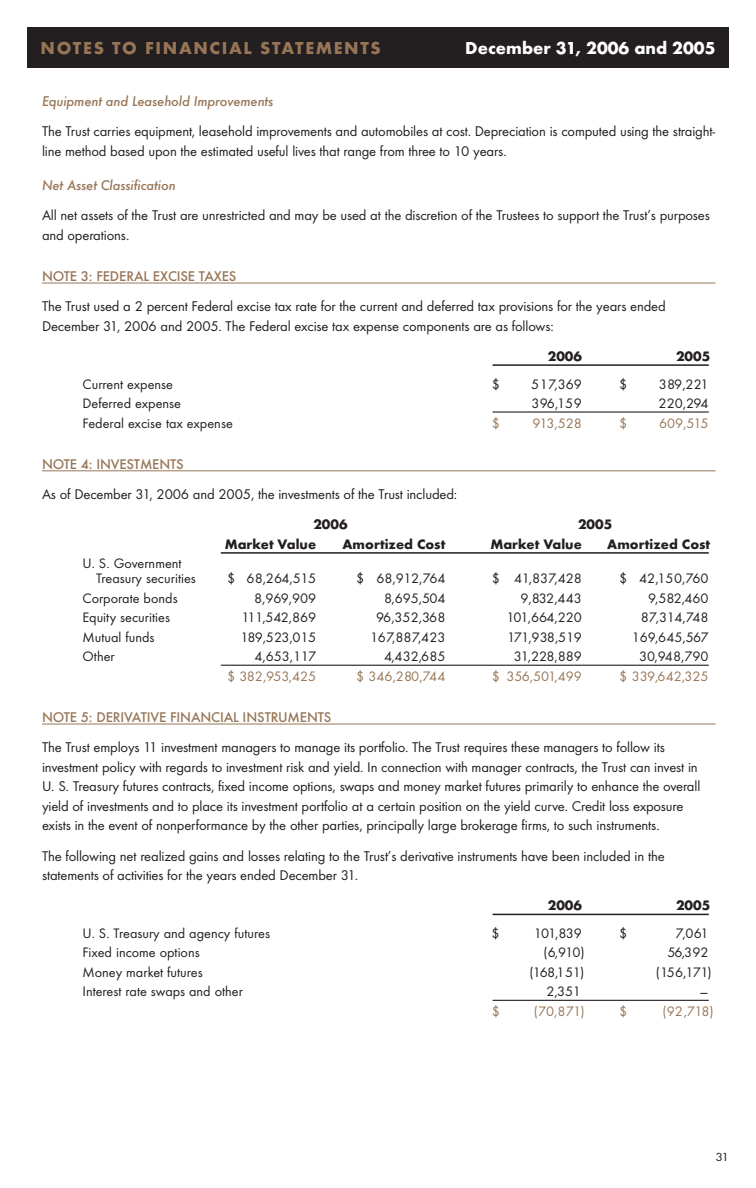
<style>
.page{position:relative;width:756px;height:1188px;background:#fff}
.page>*{position:absolute;margin:0;border:0;box-sizing:border-box;transform-origin:0 0}
.t1{font:700 18px "Function";letter-spacing:.09em;color:#977657}
.t2{font:700 18px "Function";color:#fff}
.t3{font:14.7px/19.5px "Function";letter-spacing:-.01em;color:#231e1f}
.t4{font:500 14.7px "Function";letter-spacing:-.01em;color:#977657}
.t5{font:italic 500 14.7px "Function";letter-spacing:-.01em;color:#977657}
.t6{font:14.25px/15px "Function";color:#231e1f}
.t7{font:14.25px "Function";color:#977657}
.t8{font:700 14.25px "Function";color:#231e1f}
.t9{font:14.25px "Function";letter-spacing:-.02em;color:#231e1f}
.t10{font:14.25px "Function";letter-spacing:-.025em;color:#231e1f}
.t11{font:14.25px "Function";letter-spacing:-.04em;color:#231e1f}
.t12{font:14.25px "Function";letter-spacing:-.03em;color:#231e1f}
.t13{font:12.15px "Function";color:#231e1f;scale:1.11 1}
</style>
<div class="page">
<hr style="left:42px;top:283px;width:673px;height:1px;background:#977657">
<hr style="left:493px;top:364px;width:216px;height:2px;background:#231e1f">
<hr style="left:493px;top:411px;width:216px;height:2px;background:#231e1f">
<hr style="left:42px;top:470px;width:673px;height:1px;background:#977657">
<hr style="left:221px;top:552px;width:488px;height:2px;background:#231e1f">
<hr style="left:221px;top:665px;width:488px;height:1px;background:#231e1f">
<hr style="left:42px;top:724px;width:673px;height:1px;background:#977657">
<hr style="left:493px;top:914px;width:216px;height:1px;background:#231e1f">
<hr style="left:493px;top:1000px;width:216px;height:1px;background:#231e1f">
<div style="left:27px;top:27px;width:702px;height:41px;background:#231e1f"></div>
<p class="t1" style="left:40px;top:41px;width:342px">NOTES TO FINANCIAL STATEMENTS</p>
<p class="t2" style="left:465px;top:41px;width:252px">December 31, 2006 and 2005</p>
<p class="t5" style="left:42px;top:94px;width:233px">Equipment and Leasehold Improvements</p>
<p class="t3" style="left:42px;top:122px;width:675px">The Trust carries equipment, leasehold improvements and automobiles at cost. Depreciation is computed using the straight&shy;line method based upon the estimated useful lives that range from three to 10 years.</p>
<p class="t5" style="left:42px;top:178px;width:135px">Net Asset Classification</p>
<p class="t3" style="left:42px;top:207px;width:669px">All net assets of the Trust are unrestricted and may be used at the discretion of the Trustees to support the Trust’s purposes and operations.</p>
<p class="t4" style="left:42px;top:269px;width:196px">NOTE 3: FEDERAL EXCISE TAXES</p>
<p class="t3" style="left:42px;top:297px;width:625px">The Trust used a 2 percent Federal excise tax rate for the current and deferred tax provisions for the years ended<br>December 31, 2006 and 2005. The Federal excise tax expense components are as follows:</p>
<p class="t8" style="left:548px;top:350px;width:36px">2006</p>
<p class="t8" style="left:676px;top:350px;width:36px">2005</p>
<p class="t6" style="left:83px;top:377px;width:92px">Current expense</p>
<p class="t6" style="left:492px;top:377px;width:10px">$</p>
<p class="t6" style="left:531px;top:377px;width:52px">517,369</p>
<p class="t6" style="left:619px;top:377px;width:10px">$</p>
<p class="t6" style="left:659px;top:377px;width:51px">389,221</p>
<p class="t6" style="left:83px;top:397px;width:100px">Deferred expense</p>
<p class="t6" style="left:532px;top:397px;width:52px">396,159</p>
<p class="t6" style="left:659px;top:397px;width:51px">220,294</p>
<p class="t6" style="left:83px;top:416px;width:152px">Federal excise tax expense</p>
<p class="t7" style="left:492px;top:416px;width:10px">$</p>
<p class="t7" style="left:533px;top:416px;width:51px">913,528</p>
<p class="t7" style="left:619px;top:416px;width:10px">$</p>
<p class="t7" style="left:659px;top:416px;width:51px">609,515</p>
<p class="t4" style="left:42px;top:457px;width:143px">NOTE 4: INVESTMENTS</p>
<p class="t3" style="left:42px;top:485px;width:417px">As of December 31, 2006 and 2005, the investments of the Trust included:</p>
<p class="t8" style="left:313px;top:518px;width:36px">2006</p>
<p class="t8" style="left:578px;top:518px;width:36px">2005</p>
<p class="t8" style="left:225px;top:538px;width:93px">Market Value</p>
<p class="t8" style="left:342px;top:538px;width:105px">Amortized Cost</p>
<p class="t8" style="left:490px;top:538px;width:93px">Market Value</p>
<p class="t8" style="left:607px;top:538px;width:105px">Amortized Cost</p>
<p class="t6" style="left:96px;top:557px;width:101px;text-indent:-14px">U. S. Government<br>Treasury securities</p>
<p class="t6" style="left:227px;top:572px;width:91px">$ 68,264,515</p>
<p class="t6" style="left:356px;top:572px;width:91px">$ 68,912,764</p>
<p class="t6" style="left:492px;top:572px;width:92px">$ 41,837,428</p>
<p class="t6" style="left:619px;top:572px;width:91px">$ 42,150,760</p>
<p class="t6" style="left:82px;top:591px;width:97px">Corporate bonds</p>
<p class="t6" style="left:254px;top:591px;width:64px">8,969,909</p>
<p class="t6" style="left:384px;top:591px;width:63px">8,695,504</p>
<p class="t6" style="left:520px;top:591px;width:63px">9,832,443</p>
<p class="t6" style="left:648px;top:591px;width:62px">9,582,460</p>
<p class="t6" style="left:82px;top:611px;width:89px">Equity securities</p>
<p class="t9" style="left:241px;top:611px;width:76px">111,542,869</p>
<p class="t6" style="left:376px;top:611px;width:71px">96,352,368</p>
<p class="t10" style="left:506px;top:611px;width:77px">101,664,220</p>
<p class="t6" style="left:641px;top:611px;width:69px">87,314,748</p>
<p class="t6" style="left:82px;top:630px;width:74px">Mutual funds</p>
<p class="t11" style="left:240px;top:630px;width:77px">189,523,015</p>
<p class="t6" style="left:370px;top:630px;width:77px">167,887,423</p>
<p class="t12" style="left:507px;top:630px;width:76px">171,938,519</p>
<p class="t6" style="left:632px;top:630px;width:78px">169,645,567</p>
<p class="t6" style="left:83px;top:650px;width:34px">Other</p>
<p class="t6" style="left:254px;top:650px;width:63px">4,653,117</p>
<p class="t6" style="left:384px;top:650px;width:63px">4,432,685</p>
<p class="t6" style="left:514px;top:650px;width:70px">31,228,889</p>
<p class="t6" style="left:639px;top:650px;width:71px">30,948,790</p>
<p class="t7" style="left:227px;top:669px;width:91px">$ 382,953,425</p>
<p class="t7" style="left:356px;top:669px;width:91px">$ 346,280,744</p>
<p class="t7" style="left:492px;top:669px;width:92px">$ 356,501,499</p>
<p class="t7" style="left:619px;top:669px;width:91px">$ 339,642,325</p>
<p class="t4" style="left:42px;top:710px;width:291px">NOTE 5: DERIVATIVE FINANCIAL INSTRUMENTS</p>
<p class="t3" style="left:42px;top:738px;width:660px">The Trust employs 11 investment managers to manage its portfolio. The Trust requires these managers to follow its investment policy with regards to investment risk and yield. In connection with manager contracts, the Trust can invest in U. S. Treasury futures contracts, fixed income options, swaps and money market futures primarily to enhance the overall yield of investments and to place its investment portfolio at a certain position on the yield curve. Credit loss exposure exists in the event of nonperformance by the other parties, principally large brokerage firms, to such instruments.</p>
<p class="t3" style="left:42px;top:847px;width:624px">The following net realized gains and losses relating to the Trust’s derivative instruments have been included in the statements of activities for the years ended December 31.</p>
<p class="t8" style="left:548px;top:899px;width:36px">2006</p>
<p class="t8" style="left:676px;top:899px;width:36px">2005</p>
<p class="t6" style="left:83px;top:927px;width:189px">U. S. Treasury and agency futures</p>
<p class="t6" style="left:492px;top:927px;width:10px">$</p>
<p class="t6" style="left:534px;top:927px;width:50px">101,839</p>
<p class="t6" style="left:619px;top:927px;width:10px">$</p>
<p class="t6" style="left:675px;top:927px;width:35px">7,061</p>
<p class="t6" style="left:83px;top:946px;width:119px">Fixed income options</p>
<p class="t6" style="left:544px;top:946px;width:43px">(6,910)</p>
<p class="t6" style="left:667px;top:946px;width:43px">56,392</p>
<p class="t6" style="left:83px;top:966px;width:122px">Money market futures</p>
<p class="t6" style="left:529px;top:966px;width:56px">(168,151)</p>
<p class="t6" style="left:656px;top:966px;width:57px">(156,171)</p>
<p class="t6" style="left:83px;top:985px;width:162px">Interest rate swaps and other</p>
<p class="t6" style="left:547px;top:985px;width:36px">2,351</p>
<p class="t6" style="left:701px;top:980px;width:9px">_</p>
<p class="t7" style="left:492px;top:1005px;width:10px">$</p>
<p class="t7" style="left:534px;top:1005px;width:52px">(70,871)</p>
<p class="t7" style="left:619px;top:1005px;width:10px">$</p>
<p class="t7" style="left:663px;top:1005px;width:53px">(92,718)</p>
<p class="t13" style="left:715px;top:1151px;width:14px">31</p>
</div>
